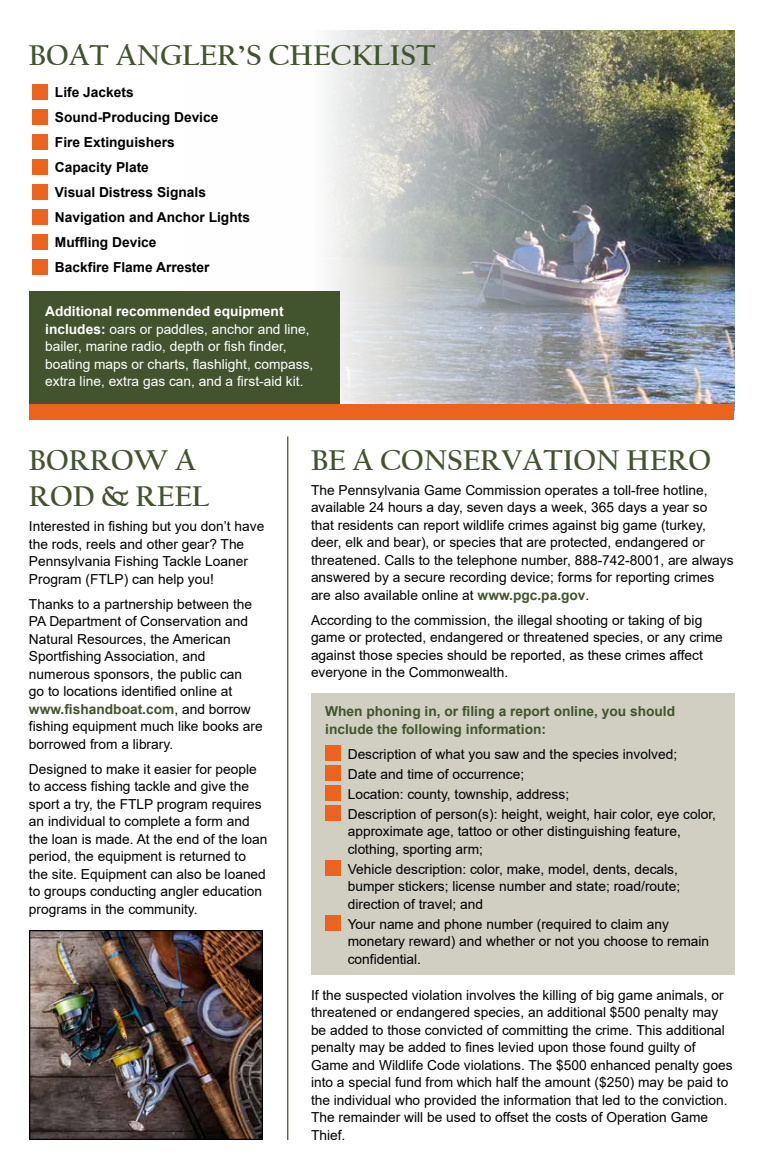
<style>
.page{position:relative;width:762px;height:1170px;background:#fff}
.page>*{position:absolute;margin:0;border:0;box-sizing:border-box;transform-origin:0 0}
.t1{font:700 30px/36px "Californian FB";color:#41542d}
.t2{font:13.75px/17.5px "Arial";color:#000001}
.t3{font:13.75px/17.5px "Arial";color:#fff}
.t4{font:700 13.75px/25px "Arial";color:#000001}
.t5{font:700 13.75px/17.5px "Arial";color:#41542d}
.s1{font-weight:700}
.s2{font-weight:700;color:#41542d}
</style>
<div class="page">
<img style="left:180px;top:30px;width:554px;height:375px">
<div style="left:33px;top:85px;width:15px;height:15px;background:#ec631d"></div>
<div style="left:33px;top:110px;width:15px;height:15px;background:#ec631d"></div>
<div style="left:33px;top:135px;width:15px;height:15px;background:#ec631d"></div>
<div style="left:33px;top:160px;width:15px;height:15px;background:#ec631d"></div>
<div style="left:33px;top:185px;width:15px;height:15px;background:#ec631d"></div>
<div style="left:33px;top:210px;width:15px;height:15px;background:#ec631d"></div>
<div style="left:33px;top:235px;width:15px;height:15px;background:#ec631d"></div>
<div style="left:33px;top:260px;width:15px;height:15px;background:#ec631d"></div>
<div style="left:30px;top:292px;width:310px;height:124px;background:#41542d"></div>
<div style="left:29px;top:405px;width:705px;height:15px;background:#ec631d"></div>
<hr style="left:287px;top:437px;width:1px;height:703px;background:#41542d">
<div style="left:311px;top:694px;width:423px;height:281px;background:#d0cfc1"></div>
<div style="left:325px;top:746px;width:15px;height:15px;background:#ec631d"></div>
<div style="left:325px;top:766px;width:15px;height:15px;background:#ec631d"></div>
<div style="left:325px;top:786px;width:15px;height:15px;background:#ec631d"></div>
<div style="left:325px;top:806px;width:15px;height:15px;background:#ec631d"></div>
<div style="left:325px;top:861px;width:15px;height:15px;background:#ec631d"></div>
<div style="left:325px;top:916px;width:15px;height:15px;background:#ec631d"></div>
<img style="left:31px;top:932px;width:230px;height:206px">
<div style="left:29px;top:930px;width:234px;height:210px;border:1px solid #000001"></div>
<h1 class="t1" style="left:29px;top:37px;width:408px">BOAT ANGLER’S CHECKLIST</h1>
<p class="t4" style="left:55px;top:80px;width:197px">Life Jackets<br>Sound-Producing Device<br>Fire Extinguishers<br>Capacity Plate<br>Visual Distress Signals<br>Navigation and Anchor Lights<br>Muffling Device<br>Backfire Flame Arrester</p>
<p class="t3" style="left:45px;top:303px;width:270px"><span class="s1">Additional recommended equipment includes:</span> oars or paddles, anchor and line, bailer, marine radio, depth or fish finder, boating maps or charts, flashlight, compass, extra line, extra gas can, and a first-aid kit.</p>
<h1 class="t1" style="left:29px;top:442px;width:182px">BORROW A<br>ROD &amp; REEL</h1>
<p class="t2" style="left:29px;top:518px;width:237px">Interested in fishing but you don’t have the rods, reels and other gear? The Pennsylvania Fishing Tackle Loaner Program (FTLP) can help you!</p>
<p class="t2" style="left:29px;top:595px;width:235px">Thanks to a partnership between the PA Department of Conservation and Natural Resources, the American Sportfishing Association, and numerous sponsors, the public can<br>go to locations identified online at <span class="s2">www.fishandboat.com</span>, and borrow fishing equipment much like books are borrowed from a library.</p>
<p class="t2" style="left:29px;top:760px;width:240px">Designed to make it easier for people to access fishing tackle and give the sport a try, the FTLP program requires an individual to complete a form and the loan is made. At the end of the loan period, the equipment is returned to the site. Equipment can also be loaned to groups conducting angler education programs in the community.</p>
<h1 class="t1" style="left:311px;top:442px;width:402px">BE A CONSERVATION HERO</h1>
<p class="t2" style="left:311px;top:481px;width:424px">The Pennsylvania Game Commission operates a toll-free hotline, available 24 hours a day, seven days a week, 365 days a year so that residents can report wildlife crimes against big game (turkey, deer, elk and bear), or species that are protected, endangered or threatened. Calls to the telephone number, 888-742-8001, are always answered by a secure recording device; forms for reporting crimes are also available online at <span class="s2">www.pgc.pa.gov</span>.</p>
<p class="t2" style="left:311px;top:611px;width:413px">According to the commission, the illegal shooting or taking of big game or protected, endangered or threatened species, or any crime against those species should be reported, as these crimes affect everyone in the Commonwealth.</p>
<p class="t5" style="left:325px;top:703px;width:351px">When phoning in, or filing a report online, you should include the following information:</p>
<p class="t2" style="left:348px;top:744px;width:370px;line-height:20px">Description of what you saw and the species involved;<br>Date and time of occurrence;<br>Location: county, township, address;<br>Description of person(s): height, weight, hair color, eye color,</p>
<p class="t2" style="left:348px;top:822px;width:335px">approximate age, tattoo or other distinguishing feature, clothing, sporting arm;</p>
<p class="t2" style="left:348px;top:860px;width:334px">Vehicle description: color, make, model, dents, decals, bumper stickers; license number and state; road/route; direction of travel; and</p>
<p class="t2" style="left:348px;top:915px;width:363px">Your name and phone number (required to claim any monetary reward) and whether or not you choose to remain confidential.</p>
<p class="t2" style="left:311px;top:986px;width:423px">If the suspected violation involves the killing of big game animals, or threatened or endangered species, an additional $500 penalty may be added to those convicted of committing the crime. This additional penalty may be added to fines levied upon those found guilty of Game and Wildlife Code violations. The $500 enhanced penalty goes into a special fund from which half the amount ($250) may be paid to the individual who provided the information that led to the conviction.<br>The remainder will be used to offset the costs of Operation Game Thief.</p>
</div>
